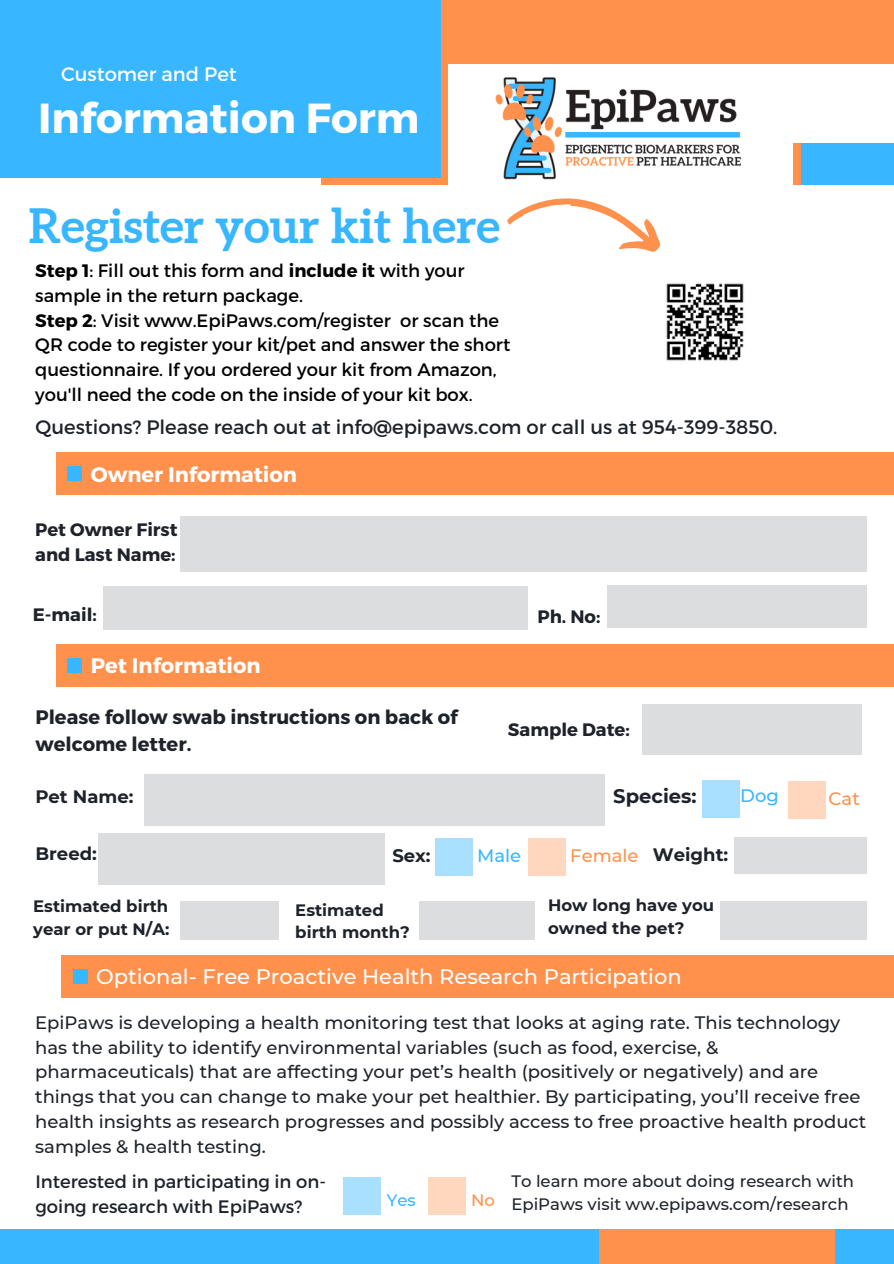
<style>
.page{position:relative;width:894px;height:1264px;background:#fff}
.page>*{position:absolute;margin:0;border:0;box-sizing:border-box;transform-origin:0 0}
.t1{font:700 47.25px "Aleo";color:#38b6ff}
.t2{font:700 42px "Montserrat";color:#fff}
.t3{font:500 21px "Montserrat";color:#fff}
.t4{font:700 21px "Montserrat";color:#fff}
.t5{font:19.5px "Montserrat";color:#1e232b}
.t6{font:700 19.5px "Montserrat";color:#1e232b}
.t7{font:19.5px "Montserrat";color:#fff}
.t8{font:500 18px/24.8px "Montserrat";color:#1e232b}
.t9{font:18px/24.8px "Montserrat";color:#000}
.t10{font:700 18px/24.8px "Montserrat";color:#1e232b}
.t11{font:18px/24.8px "Montserrat";color:#1e232b}
.t12{font:500 18px "Montserrat";color:#ff914d}
.t13{font:500 18px "Montserrat";color:#38b6ff}
.t14{font:700 16.5px/22.5px "Montserrat";color:#1e232b}
.t15{font:500 16.5px/22.5px "Montserrat";color:#1e232b}
.t16{font:500 16.5px "Montserrat";color:#38b6ff}
.t17{font:500 16.5px "Montserrat";color:#ff914d}
.s1{font-weight:700}
</style>
<div class="page">
<div style="left:0;top:1229px;width:893px;height:34px;background:#38b6ff"></div>
<div style="left:599px;top:1229px;width:235px;height:34px;background:#ff914d"></div>
<div style="left:56px;top:644px;width:837px;height:42px;background:#ff914d"></div>
<div style="left:181px;top:516px;width:685px;height:56px;background:#dcdddf"></div>
<div style="left:434px;top:0;width:459px;height:63px;background:#ff914d"></div>
<div style="left:321px;top:0;width:127px;height:184px;background:#ff914d"></div>
<div style="left:0;top:0;width:441px;height:177px;background:#38b6ff"></div>
<div style="left:793px;top:143px;width:28px;height:41px;background:#ff914d"></div>
<div style="left:801px;top:143px;width:92px;height:41px;background:#38b6ff"></div>
<div style="left:68px;top:658px;width:14px;height:14px;background:#38b6ff"></div>
<img style="left:478px;top:63px;width:293px;height:117px">
<div style="left:103px;top:586px;width:424px;height:43px;background:#dcdddf"></div>
<div style="left:607px;top:586px;width:259px;height:42px;background:#dcdddf"></div>
<div style="left:641px;top:704px;width:220px;height:50px;background:#dcdddf"></div>
<img style="left:666px;top:283px;width:78px;height:78px">
<div style="left:343px;top:1177px;width:37px;height:37px;background:#a9dfff"></div>
<div style="left:428px;top:1177px;width:37px;height:37px;background:#ffd7bf"></div>
<div style="left:61px;top:955px;width:832px;height:43px;background:#ff914d"></div>
<div style="left:73px;top:969px;width:14px;height:14px;background:#38b6ff"></div>
<div style="left:788px;top:781px;width:38px;height:37px;background:#ffd7bf"></div>
<div style="left:98px;top:833px;width:287px;height:51px;background:#dcdddf"></div>
<div style="left:144px;top:774px;width:460px;height:51px;background:#dcdddf"></div>
<div style="left:733px;top:837px;width:133px;height:37px;background:#dcdddf"></div>
<div style="left:701px;top:779px;width:38px;height:38px;background:#a9dfff"></div>
<div style="left:435px;top:838px;width:38px;height:38px;background:#a9dfff"></div>
<div style="left:528px;top:838px;width:38px;height:38px;background:#ffd7bf"></div>
<div style="left:180px;top:900px;width:98px;height:39px;background:#dcdddf"></div>
<div style="left:419px;top:900px;width:115px;height:39px;background:#dcdddf"></div>
<div style="left:720px;top:900px;width:146px;height:39px;background:#dcdddf"></div>
<div style="left:56px;top:452px;width:837px;height:43px;background:#ff914d"></div>
<div style="left:68px;top:466px;width:14px;height:15px;background:#38b6ff"></div>
<svg style="left:507px;top:198px;width:154px;height:54px"></svg>
<p class="t7" style="left:61px;top:61px;width:177px">Customer and Pet</p>
<p class="t2" style="left:38px;top:91px;width:382px">Information Form</p>
<p class="t1" style="left:29px;top:199px;width:472px">Register your kit here</p>
<p class="t9" style="left:35px;top:257px;width:431px"><span class="s1">Step 1</span>: Fill out this form and <span class="s1">include it</span> with your sample in the return package.</p>
<p class="t9" style="left:35px;top:307px;width:476px"><span class="s1">Step 2</span>: Visit www.EpiPaws.com/register or scan the QR code to register your kit/pet and answer the short questionnaire. If you ordered your kit from Amazon, you'll need the code on the inside of your kit box.</p>
<p class="t5" style="left:35px;top:414px;width:743px">Questions? Please reach out at info@epipaws.com or call us at 954-399-3850.</p>
<p class="t4" style="left:91px;top:461px;width:207px">Owner Information</p>
<p class="t10" style="left:35px;top:516px;width:144px">Pet Owner First and Last Name:</p>
<p class="t10" style="left:33px;top:601px;width:65px">E-mail:</p>
<p class="t10" style="left:537px;top:603px;width:64px">Ph. No:</p>
<p class="t4" style="left:91px;top:652px;width:171px">Pet Information</p>
<p class="t6" style="left:35px;top:704px;width:423px">Please follow swab instructions on back of</p>
<p class="t6" style="left:35px;top:731px;width:157px">welcome letter.</p>
<p class="t10" style="left:35px;top:784px;width:99px">Pet Name:</p>
<p class="t10" style="left:508px;top:716px;width:123px">Sample Date:</p>
<p class="t6" style="left:613px;top:784px;width:85px">Species:</p>
<p class="t13" style="left:740px;top:784px;width:40px">Dog</p>
<p class="t10" style="left:35px;top:841px;width:63px">Breed:</p>
<p class="t12" style="left:570px;top:844px;width:70px">Female</p>
<p class="t10" style="left:392px;top:843px;width:40px">Sex:</p>
<p class="t13" style="left:477px;top:844px;width:45px">Male</p>
<p class="t10" style="left:652px;top:842px;width:77px">Weight:</p>
<p class="t14" style="left:33px;top:895px;width:137px">Estimated birth</p>
<p class="t14" style="left:33px;top:917px;width:138px">year or put N/A:</p>
<p class="t14" style="left:295px;top:898px;width:90px">Estimated</p>
<p class="t14" style="left:295px;top:921px;width:116px">birth month?</p>
<p class="t14" style="left:548px;top:893px;width:168px">How long have you owned the pet?</p>
<p class="t3" style="left:96px;top:963px;width:587px">Optional- Free Proactive Health Research Participation</p>
<p class="t12" style="left:828px;top:787px;width:33px">Cat</p>
<p class="t8" style="left:35px;top:1010px;width:832px">EpiPaws is developing a health monitoring test that looks at aging rate. This technology has the ability to identify environmental variables (such as food, exercise, &amp; pharmaceuticals) that are affecting your pet’s health (positively or negatively) and are things that you can change to make your pet healthier. By participating, you’ll receive free health insights as research progresses and possibly access to free proactive health product samples &amp; health testing.</p>
<p class="t11" style="left:35px;top:1168px;width:292px">Interested in participating in on&shy;going research with EpiPaws?</p>
<p class="t15" style="left:511px;top:1169px;width:344px">To learn more about doing research with<br>EpiPaws visit ww.epipaws.com/research</p>
<p class="t16" style="left:387px;top:1189px;width:31px">Yes</p>
<p class="t17" style="left:471px;top:1190px;width:25px">No</p>
</div>
